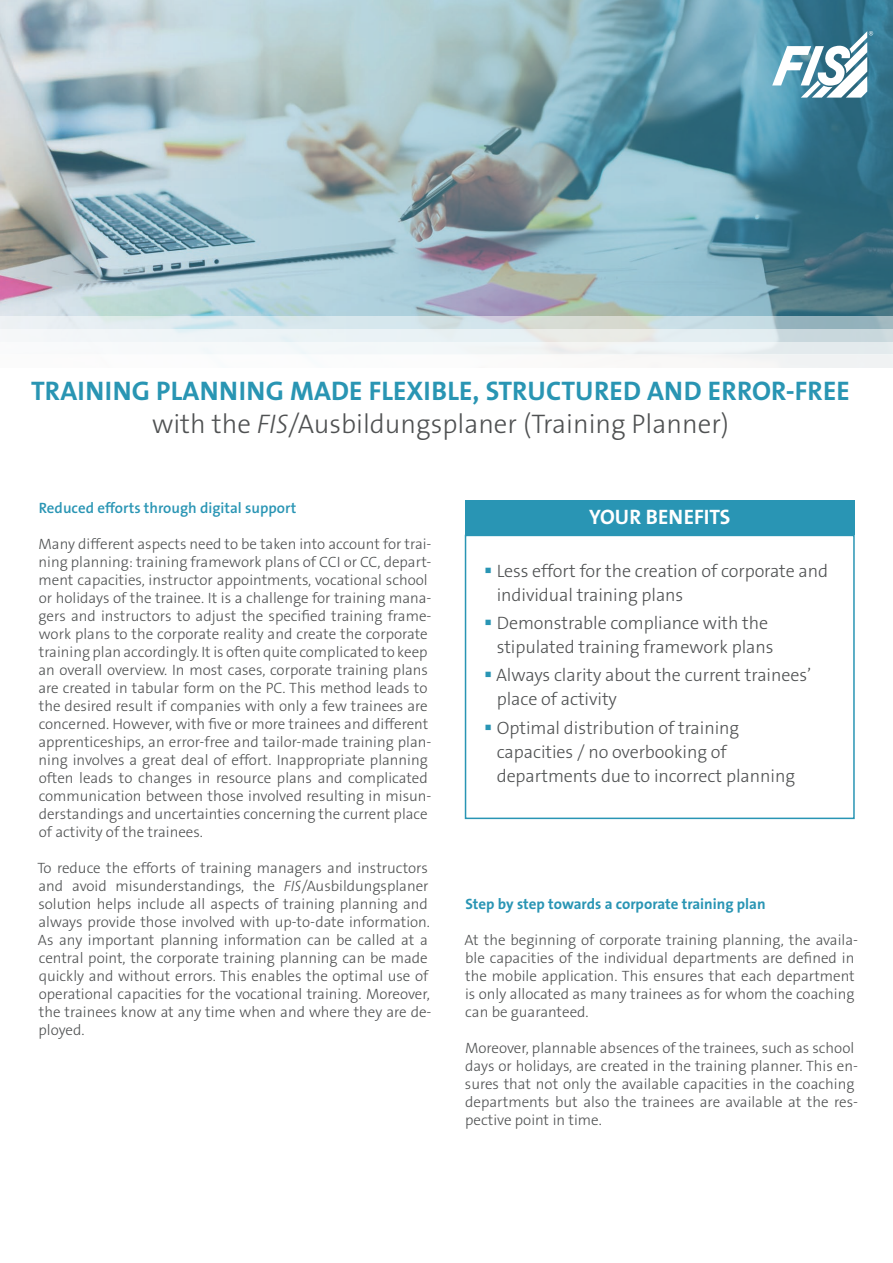
<style>
.page{position:relative;width:893px;height:1263px;background:#fff}
.page>*{position:absolute;margin:0;border:0;box-sizing:border-box;transform-origin:0 0}
.Titel__oben{font:700 27px "The Sans B7";letter-spacing:.005em;color:#2995b3}
.Titel__oben-2{font:300 27px "The Sans B3";color:#4f5152}
.Aufzählung__Überschr{font:700 21px "The Sans B7";color:#fff}
.t1{font:300 18px/24px "The Sans B3";letter-spacing:-.005em;color:#4f5152}
.Fließtext__Text{font:300 15px/18px "The Sans B3";color:#4f5152}
.Fließtext__Text-2{font:700 15px "The Sans B7";color:#2995b4}
.t2{font:600 15px "The Sans B6";color:#2995b4}
.s1{font-style:italic}
</style>
<div class="page">
<img style="left:0;top:0;width:893px;height:316px">
<div style="left:465px;top:500px;width:390px;height:35px;background:#2995b4"></div>
<div style="left:465px;top:535px;width:390px;height:284px;border:2px solid #2995b4"></div>
<svg style="left:0;top:316px;width:893px;height:13px;background:#cedde1"></svg>
<svg style="left:28px;top:329px;width:865px;height:13px;fill:#e9f1f4"></svg>
<div style="left:0;top:342px;width:893px;height:116px;background:linear-gradient(to right,#fbfcfd,#e9eff0)"></div>
<div style="left:0;top:355px;width:893px;height:103px;background:#fff"></div>
<svg style="left:772px;top:31px;width:101px;height:67px"></svg>
<p class="Titel__oben" style="left:31px;top:377px;width:820px">TRAINING PLANNING MADE FLEXIBLE, STRUCTURED AND ERROR-FREE</p>
<p class="Titel__oben-2" style="left:152px;top:409px;width:578px">with the <span class="s1">FIS</span>/Ausbildungsplaner (Training Planner)</p>
<p class="t2" style="left:39px;top:500px;width:259px">Reduced efforts through digital support</p>
<p class="Fließtext__Text" style="left:38px;top:535px;width:395px">Many different aspects need to be taken into account for trai&shy;ning planning: training framework plans of CCI or CC, depart&shy;ment capacities, instructor appointments, vocational school or holidays of the trainee. It is a challenge for training mana&shy;gers and instructors to adjust the specified training frame&shy;work plans to the corporate reality and create the corporate training plan accordingly. It is often quite complicated to keep an overall overview. In most cases, corporate training plans are created in tabular form on the PC. This method leads to the desired result if companies with only a few trainees are concerned. However, with five or more trainees and different apprenticeships, an error-free and tailor-made training plan&shy;ning involves a great deal of effort. Inappropriate planning often leads to changes in resource plans and complicated communication between those involved resulting in misun&shy;derstandings and uncertainties concerning the current place of activity of the trainees.</p>
<p class="Fließtext__Text" style="left:37px;top:859px;width:396px">To reduce the efforts of training managers and instructors and avoid misunderstandings, the <span class="s1">FIS</span>/Ausbildungsplaner solution helps include all aspects of training planning and always provide those involved with up-to-date information.<br>As any important planning information can be called at a central point, the corporate training planning can be made quickly and without errors. This enables the optimal use of operational capacities for the vocational training. Moreover, the trainees know at any time when and where they are de&shy;ployed.</p>
<p class="Aufzählung__Überschr" style="left:589px;top:506px;width:143px">YOUR BENEFITS</p>
<p class="t1" style="left:497px;top:559px;width:333px">Less effort for the creation of corporate and individual training plans</p>
<p class="t1" style="left:497px;top:611px;width:278px">Demonstrable compliance with the stipulated training framework plans</p>
<p class="t1" style="left:496px;top:664px;width:316px">Always clarity about the current trainees’ place of activity</p>
<p class="t1" style="left:497px;top:716px;width:300px">Optimal distribution of training capacities / no overbooking of departments due to incorrect planning</p>
<p class="Fließtext__Text-2" style="left:465px;top:896px;width:302px">Step by step towards a corporate training plan</p>
<p class="Fließtext__Text" style="left:464px;top:931px;width:395px">At the beginning of corporate training planning, the availa&shy;ble capacities of the individual departments are defined in the mobile application. This ensures that each department is only allocated as many trainees as for whom the coaching can be guaranteed.</p>
<p class="Fließtext__Text" style="left:465px;top:1039px;width:395px">Moreover, plannable absences of the trainees, such as school days or holidays, are created in the training planner. This en&shy;sures that not only the available capacities in the coaching departments but also the trainees are available at the res&shy;pective point in time.</p>
</div>
